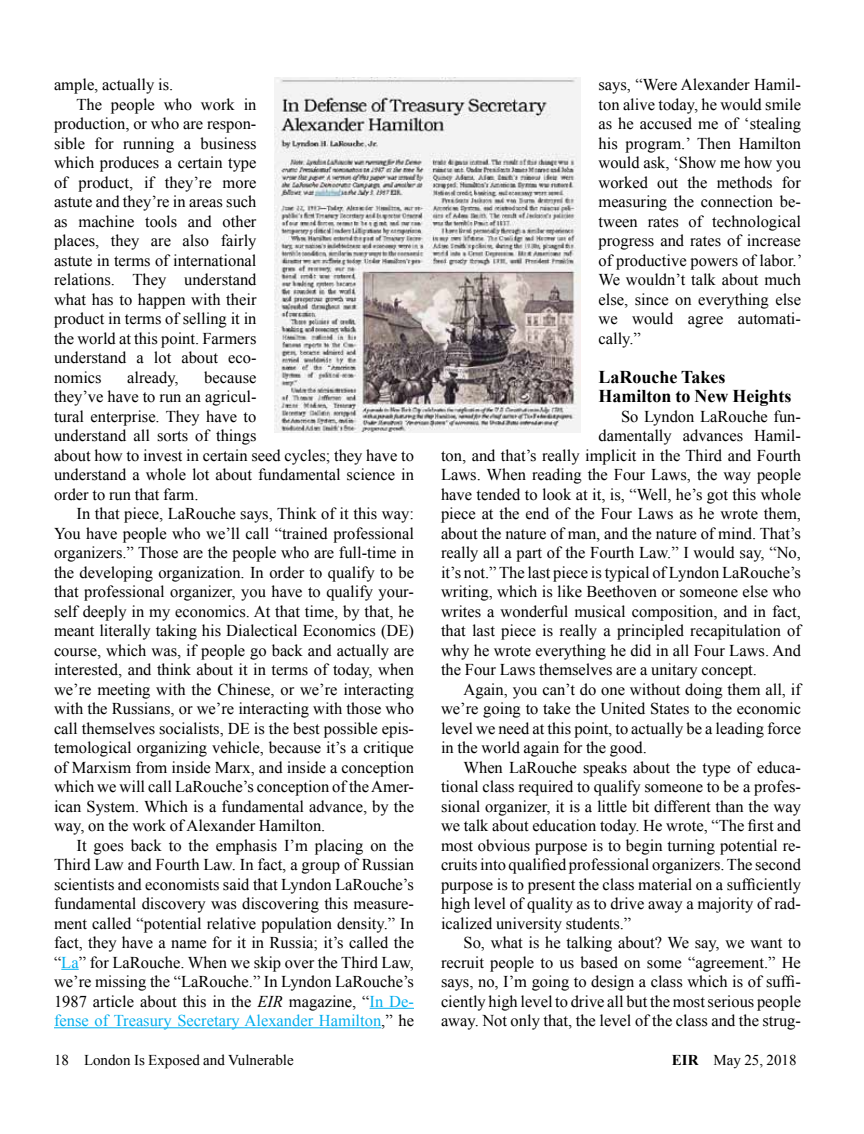
<style>
.page{position:relative;width:864px;height:1134px;background:#fff}
.page>*{position:absolute;margin:0;border:0;box-sizing:border-box;transform-origin:0 0}
.t1{font:700 18px/19.5px "Times New Roman";color:#000}
.t2{font:16.5px/19.5px "Times New Roman";color:#000;text-align:justify}
.t3{font:15px "Times New Roman";color:#000}
.s1{color:#00aeef}
.s2{font-style:italic}
.s3{font-weight:700}
</style>
<div class="page">
<svg style="left:61px;top:969px;width:18px;height:1px"></svg>
<hr style="left:370px;top:1008px;width:44px;height:1px;background:#00aeef">
<hr style="left:54px;top:1027px;width:327px;height:1px;background:#00aeef">
<img style="left:274px;top:77px;width:306px;height:355px">
<p class="t2" style="left:54px;top:74px;width:121px">ample, actually is.</p>
<p class="t2" style="left:77px;top:94px;width:181px">The people who work in</p>
<p class="t2" style="left:54px;top:113px;width:204px">production, or who are respon-</p>
<p class="t2" style="left:54px;top:133px;width:204px">sible for running a business</p>
<p class="t2" style="left:54px;top:152px;width:204px">which produces a certain type</p>
<p class="t2" style="left:54px;top:172px;width:204px">of product, if they’re more</p>
<p class="t2" style="left:54px;top:191px;width:204px">astute and they’re in areas such</p>
<p class="t2" style="left:54px;top:211px;width:204px">as machine tools and other</p>
<p class="t2" style="left:54px;top:230px;width:204px">places, they are also fairly</p>
<p class="t2" style="left:54px;top:250px;width:204px">astute in terms of international</p>
<p class="t2" style="left:54px;top:270px;width:204px">relations. They understand</p>
<p class="t2" style="left:54px;top:289px;width:204px">what has to happen with their</p>
<p class="t2" style="left:54px;top:309px;width:204px">product in terms of selling it in</p>
<p class="t2" style="left:54px;top:328px;width:204px">the world at this point. Farmers</p>
<p class="t2" style="left:54px;top:348px;width:204px">understand a lot about eco-</p>
<p class="t2" style="left:54px;top:367px;width:49px">nomics</p>
<p class="t2" style="left:127px;top:367px;width:53px">already,</p>
<p class="t2" style="left:54px;top:367px;width:362px;text-align:left;text-indent:150px">because<br>they’ve have to run an agricul-<br>tural enterprise. They have to<br>understand all sorts of things<br>about how to invest in certain seed cycles; they have to understand a whole lot about fundamental science in order to run that farm.</p>
<p class="t2" style="left:54px;top:504px;width:362px;text-indent:23px">In that piece, LaRouche says, Think of it this way:<br>You have people who we’ll call “trained professional organizers.” Those are the people who are full-time in the developing organization. In order to qualify to be that professional organizer, you have to qualify your&shy;self deeply in my economics. At that time, by that, he meant literally taking his Dialectical Economics (DE) course, which was, if people go back and actually are interested, and think about it in terms of today, when we’re meeting with the Chinese, or we’re interacting with the Russians, or we’re interacting with those who call themselves socialists, DE is the best possible epis&shy;temological organizing vehicle, because it’s a critique of Marxism from inside Marx, and inside a conception which we will call LaRouche’s conception of the Amer&shy;ican System. Which is a fundamental advance, by the way, on the work of Alexander Hamilton.</p>
<p class="t2" style="left:54px;top:835px;width:362px;text-indent:23px">It goes back to the emphasis I’m placing on the Third Law and Fourth Law. In fact, a group of Russian scientists and economists said that Lyndon LaRouche’s fundamental discovery was discovering this measure&shy;ment called “potential relative population density.” In fact, they have a name for it in Russia; it’s called the “<span class="s1">La</span>” for LaRouche. When we skip over the Third Law, we’re missing the “LaRouche.” In Lyndon LaRouche’s 1987 article about this in the <span class="s2">EIR</span> magazine, “<span class="s1">In De&shy;fense of Treasury Secretary Alexander Hamilton</span>,” he</p>
<p class="t2" style="left:598px;top:75px;width:205px">says, “Were Alexander Hamil&shy;ton alive today, he would smile as he accused me of ‘stealing his program.’ Then Hamilton would ask, ‘Show me how you worked out the methods for measuring the connection be&shy;tween rates of technological progress and rates of increase of productive powers of labor.’ We wouldn’t talk about much else, since on everything else we would agree automati&shy;cally.”</p>
<p class="t1" style="left:598px;top:366px;width:195px">LaRouche Takes<br>Hamilton to New Heights</p>
<p class="t2" style="left:621px;top:406px;width:182px">So Lyndon LaRouche fun-</p>
<p class="t2" style="left:598px;top:425px;width:204px">damentally advances Hamil-</p>
<p class="t2" style="left:441px;top:445px;width:361px">ton, and that’s really implicit in the Third and Fourth</p>
<p class="t2" style="left:441px;top:464px;width:361px">Laws. When reading the Four Laws, the way people</p>
<p class="t2" style="left:441px;top:484px;width:361px">have tended to look at it, is, “Well, he’s got this whole</p>
<p class="t2" style="left:441px;top:503px;width:361px">piece at the end of the Four Laws as he wrote them,</p>
<p class="t2" style="left:441px;top:523px;width:362px">about the nature of man, and the nature of mind. That’s</p>
<p class="t2" style="left:441px;top:542px;width:361px">really all a part of the Fourth Law.” I would say, “No,</p>
<p class="t2" style="left:441px;top:562px;width:362px">it’s not.” The last piece is typical of Lyndon LaRouche’s</p>
<p class="t2" style="left:441px;top:582px;width:361px">writing, which is like Beethoven or someone else who</p>
<p class="t2" style="left:441px;top:601px;width:361px">writes a wonderful musical composition, and in fact,</p>
<p class="t2" style="left:441px;top:621px;width:361px">that last piece is really a principled recapitulation of</p>
<p class="t2" style="left:441px;top:640px;width:362px">why he wrote everything he did in all Four Laws. And</p>
<p class="t2" style="left:441px;top:660px;width:318px">the Four Laws themselves are a unitary concept.</p>
<p class="t2" style="left:464px;top:679px;width:339px">Again, you can’t do one without doing them all, if</p>
<p class="t2" style="left:441px;top:699px;width:362px">we’re going to take the United States to the economic</p>
<p class="t2" style="left:441px;top:718px;width:362px">level we need at this point, to actually be a leading force</p>
<p class="t2" style="left:441px;top:738px;width:208px">in the world again for the good.</p>
<p class="t2" style="left:464px;top:757px;width:339px">When LaRouche speaks about the type of educa-</p>
<p class="t2" style="left:441px;top:777px;width:361px">tional class required to qualify someone to be a profes-</p>
<p class="t2" style="left:441px;top:796px;width:361px">sional organizer, it is a little bit different than the way</p>
<p class="t2" style="left:441px;top:816px;width:361px">we talk about education today. He wrote, “The first and</p>
<p class="t2" style="left:441px;top:835px;width:362px">most obvious purpose is to begin turning potential re-</p>
<p class="t2" style="left:441px;top:855px;width:362px">cruits into qualified professional organizers. The second</p>
<p class="t2" style="left:441px;top:874px;width:362px">purpose is to present the class material on a sufficiently</p>
<p class="t2" style="left:441px;top:894px;width:361px">high level of quality as to drive away a majority of rad-</p>
<p class="t2" style="left:441px;top:913px;width:192px">icalized university students.”</p>
<p class="t2" style="left:464px;top:933px;width:339px">So, what is he talking about? We say, we want to</p>
<p class="t2" style="left:441px;top:952px;width:361px">recruit people to us based on some “agreement.” He</p>
<p class="t2" style="left:441px;top:972px;width:361px">says, no, I’m going to design a class which is of suffi-</p>
<p class="t2" style="left:441px;top:991px;width:362px">ciently high level to drive all but the most serious people</p>
<p class="t2" style="left:441px;top:1011px;width:362px">away. Not only that, the level of the class and the strug-</p>
<p class="t3" style="left:54px;top:1050px;width:241px">18 London Is Exposed and Vulnerable</p>
<p class="t3" style="left:672px;top:1050px;width:126px"><span class="s3">EIR</span> May 25, 2018</p>
</div>
